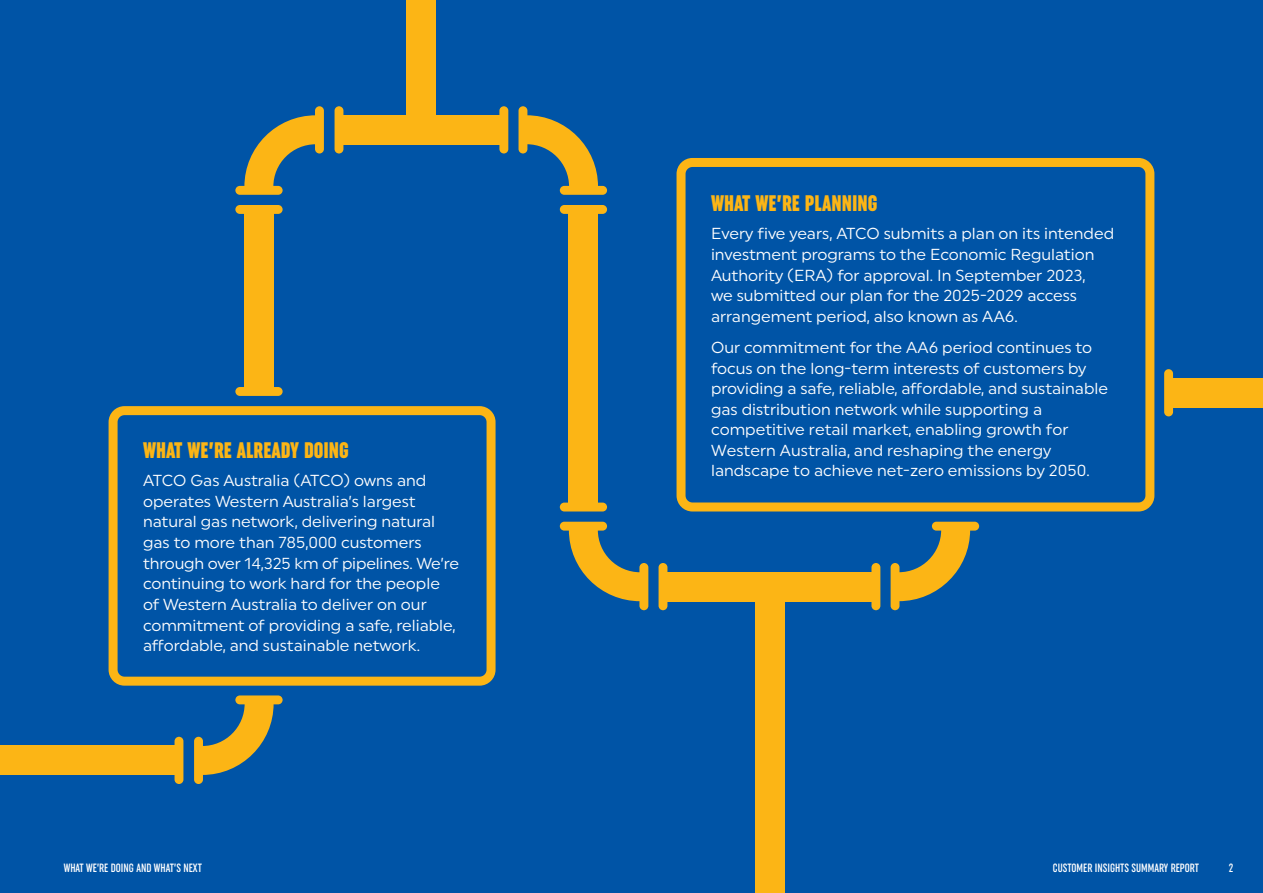
<style>
.page{position:relative;width:1263px;height:893px;background:#0054a6}
.page>*{position:absolute;margin:0;border:0;box-sizing:border-box;transform-origin:0 0}
.t1{font:900 extra-condensed 22.5px "Uniform";color:#fcb515}
.t2{font:15.9px/20.5px "Uniform";color:#fff}
.t3{font:500 extra-condensed 12px "Uniform";color:#fff}
.s1{font-style:inherit}
</style>
<div class="page">
<div style="left:676px;top:158px;width:478px;height:353px;border:9px solid #fcb515;border-radius:11px"></div>
<div style="left:109px;top:406px;width:386px;height:280px;border:9px solid #fcb515;border-radius:11px"></div>
<div style="left:339px;top:115px;width:165px;height:29px;background:#fcb515"></div>
<div style="left:499px;top:106px;width:9px;height:47px;background:#fcb515;border-radius:4px"></div>
<div style="left:335px;top:106px;width:8px;height:47px;background:#fcb515;border-radius:4px"></div>
<div style="left:0;top:746px;width:180px;height:29px;background:#fcb515"></div>
<div style="left:175px;top:737px;width:8px;height:47px;background:#fcb515;border-radius:4px"></div>
<div style="left:244px;top:210px;width:30px;height:181px;background:#fcb515"></div>
<div style="left:235px;top:205px;width:48px;height:9px;background:#fcb515;border-radius:4px"></div>
<div style="left:235px;top:387px;width:48px;height:9px;background:#fcb515;border-radius:4px"></div>
<svg style="left:244px;top:115px;width:73px;height:71px"></svg>
<div style="left:235px;top:186px;width:48px;height:9px;background:#fcb515;border-radius:4px"></div>
<div style="left:315px;top:106px;width:9px;height:47px;background:#fcb515;border-radius:4px"></div>
<svg style="left:525px;top:115px;width:73px;height:73px"></svg>
<div style="left:518px;top:106px;width:9px;height:47px;background:#fcb515;border-radius:4px"></div>
<div style="left:560px;top:186px;width:47px;height:9px;background:#fcb515;border-radius:4px"></div>
<svg style="left:569px;top:531px;width:70px;height:70px"></svg>
<div style="left:639px;top:563px;width:9px;height:47px;background:#fcb515;border-radius:4px"></div>
<div style="left:560px;top:522px;width:47px;height:9px;background:#fcb515;border-radius:4px"></div>
<div style="left:663px;top:572px;width:213px;height:29px;background:#fcb515"></div>
<div style="left:871px;top:563px;width:9px;height:47px;background:#fcb515;border-radius:4px"></div>
<div style="left:658px;top:563px;width:9px;height:47px;background:#fcb515;border-radius:4px"></div>
<div style="left:569px;top:213px;width:29px;height:290px;background:#fcb515"></div>
<div style="left:560px;top:503px;width:47px;height:8px;background:#fcb515;border-radius:4px"></div>
<div style="left:560px;top:205px;width:47px;height:9px;background:#fcb515;border-radius:4px"></div>
<svg style="left:897px;top:531px;width:73px;height:70px"></svg>
<div style="left:932px;top:522px;width:47px;height:9px;background:#fcb515;border-radius:4px"></div>
<div style="left:891px;top:563px;width:8px;height:47px;background:#fcb515;border-radius:4px"></div>
<div style="left:407px;top:0;width:29px;height:124px;background:#fcb515"></div>
<div style="left:1168px;top:378px;width:95px;height:29px;background:#fcb515"></div>
<div style="left:1164px;top:369px;width:9px;height:47px;background:#fcb515;border-radius:4px"></div>
<svg style="left:201px;top:703px;width:73px;height:72px"></svg>
<div style="left:235px;top:695px;width:48px;height:9px;background:#fcb515;border-radius:4px"></div>
<div style="left:194px;top:737px;width:9px;height:47px;background:#fcb515;border-radius:4px"></div>
<div style="left:755px;top:595px;width:29px;height:298px;background:#fcb515"></div>
<h1 class="t1" style="left:143px;top:437px;width:207px">WHAT WE’RE ALREADY DOING</h1>
<p class="t2" style="left:143px;top:470px;width:318px">ATCO Gas Australia (ATCO) owns and operates Western Australia’s largest natural gas network, delivering natural gas to more than 785,000 customers through over 14,325 km of pipelines. We’re continuing to work hard for the people of Western Australia to deliver on our commitment of providing a safe, reliable, affordable, and sustainable network.</p>
<h1 class="t1" style="left:711px;top:190px;width:168px">WHAT WE’RE PLANNING</h1>
<p class="t2" style="left:711px;top:223px;width:405px">Every five years, ATCO submits a plan on its intended investment programs to the Economic Regulation Authority (ERA) for approval. In September 2023,<br>we submitted our plan for the 2025-2029 access arrangement period, also known as AA6.</p>
<p class="t2" style="left:711px;top:337px;width:398px">Our commitment for the AA6 period continues to focus on the long-term interests of customers by providing a safe, reliable, affordable, and sustainable gas distribution network while supporting a competitive retail market, enabling growth for Western Australia, <span class="s1">and r</span>eshaping the energy landscape <span class="s1">to</span> achieve net-zero <span class="s1">emissions</span> by 2050.</p>
<p class="t3" style="left:64px;top:860px;width:140px">WHAT WE’RE DOING AND WHAT’S NEXT</p>
<p class="t3" style="left:1053px;top:860px;width:148px">CUSTOMER INSIGHTS SUMMARY REPORT</p>
<p class="t3" style="left:1229px;top:860px;width:6px">2</p>
</div>
